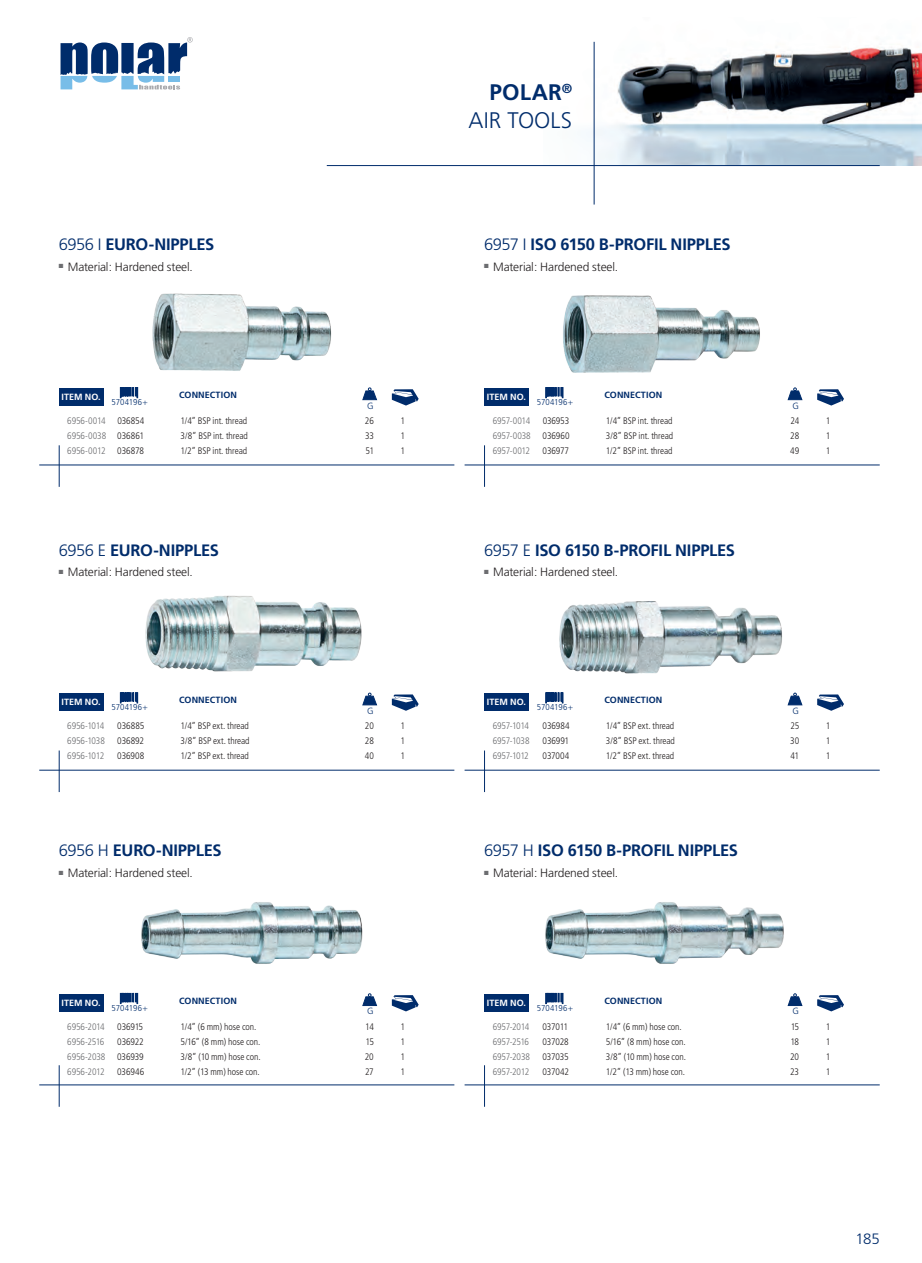
<style>
.page{position:relative;width:922px;height:1263px;background:#fff}
.page>*{position:absolute;margin:0;border:0;box-sizing:border-box;transform-origin:0 0}
.t1{font:300 22.5px/27.2px "Frutiger";letter-spacing:.005em;color:#002c6b;text-align:right}
.t2{font:700 16.5px "Frutiger";letter-spacing:-.015em;color:#002c6b}
.t3{font:300 15px "Frutiger";color:#002c6b}
.t4{font:300 12px "Frutiger";letter-spacing:-.01em;color:#231f20}
.t5{font:300 condensed 9.45px/15px "Frutiger";letter-spacing:-.01em;color:#231f20;text-align:justify}
.t6{font:300 condensed 9.45px/15px "Frutiger";letter-spacing:-.02em;color:#6c6d70;text-align:justify}
.t7{font:700 9px "Frutiger";letter-spacing:.01em;color:#002c6b}
.t8{font:700 9px "Frutiger";letter-spacing:.01em;color:#fff}
.t9{font:300 9px "Frutiger";color:#002c6b}
.t10{font:300 condensed 8.55px "Frutiger";letter-spacing:.005em;color:#002c6b;scale:1.05 1}
.s1{font-weight:700}
.s2{font-weight:300}
</style>
<div class="page">
<img style="left:586px;top:41px;width:336px;height:125px">
<img style="left:152px;top:293px;width:180px;height:78px">
<img style="left:138px;top:595px;width:224px;height:100px">
<img style="left:141px;top:902px;width:222px;height:62px">
<img style="left:563px;top:295px;width:197px;height:78px">
<img style="left:545px;top:601px;width:237px;height:103px">
<img style="left:545px;top:902px;width:239px;height:62px">
<svg style="left:61px;top:37px;width:132px;height:52px"></svg>
<hr style="left:594px;top:42px;width:1px;height:162px;background:#002c6b">
<hr style="left:327px;top:165px;width:552px;height:1px;background:#002c6b">
<hr style="left:59px;top:445px;width:1px;height:42px;background:#002c6b">
<hr style="left:59px;top:750px;width:1px;height:42px;background:#002c6b">
<hr style="left:59px;top:1065px;width:1px;height:41px;background:#002c6b">
<hr style="left:39px;top:464px;width:415px;height:1px;background:#002c6b">
<hr style="left:39px;top:769px;width:415px;height:1px;background:#002c6b">
<hr style="left:39px;top:1084px;width:415px;height:1px;background:#002c6b">
<svg style="left:362px;top:387px;width:15px;height:13px"></svg>
<svg style="left:362px;top:692px;width:15px;height:13px"></svg>
<svg style="left:362px;top:993px;width:15px;height:13px"></svg>
<svg style="left:392px;top:389px;width:27px;height:16px"></svg>
<svg style="left:392px;top:694px;width:27px;height:16px"></svg>
<svg style="left:392px;top:995px;width:27px;height:16px"></svg>
<svg style="left:120px;top:387px;width:18px;height:10px"></svg>
<svg style="left:120px;top:692px;width:18px;height:11px"></svg>
<svg style="left:120px;top:993px;width:18px;height:10px"></svg>
<hr style="left:484px;top:445px;width:1px;height:42px;background:#002c6b">
<hr style="left:484px;top:750px;width:1px;height:42px;background:#002c6b">
<hr style="left:484px;top:1065px;width:1px;height:41px;background:#002c6b">
<hr style="left:464px;top:464px;width:415px;height:1px;background:#002c6b">
<hr style="left:464px;top:769px;width:415px;height:1px;background:#002c6b">
<hr style="left:464px;top:1084px;width:415px;height:1px;background:#002c6b">
<svg style="left:787px;top:387px;width:15px;height:13px"></svg>
<svg style="left:787px;top:692px;width:15px;height:13px"></svg>
<svg style="left:787px;top:993px;width:15px;height:13px"></svg>
<svg style="left:817px;top:389px;width:27px;height:16px"></svg>
<svg style="left:817px;top:694px;width:27px;height:16px"></svg>
<svg style="left:817px;top:995px;width:27px;height:16px"></svg>
<svg style="left:545px;top:387px;width:19px;height:10px"></svg>
<svg style="left:545px;top:692px;width:19px;height:11px"></svg>
<svg style="left:545px;top:993px;width:19px;height:10px"></svg>
<div style="left:59px;top:388px;width:44px;height:17px;background:#002c6b"></div>
<div style="left:59px;top:693px;width:44px;height:17px;background:#002c6b"></div>
<div style="left:59px;top:993px;width:44px;height:18px;background:#002c6b"></div>
<div style="left:484px;top:388px;width:45px;height:17px;background:#002c6b"></div>
<div style="left:484px;top:693px;width:45px;height:17px;background:#002c6b"></div>
<div style="left:484px;top:993px;width:45px;height:18px;background:#002c6b"></div>
<h1 class="t1" style="left:468px;top:79px;width:105px"><span class="s1">POLAR</span><sup>®<br></sup>AIR TOOLS</h1>
<h2 class="t2" style="left:59px;top:234px;width:157px"><span class="s2">6956 I</span> EURO-NIPPLES</h2>
<h2 class="t2" style="left:484px;top:234px;width:248px"><span class="s2">6957 I</span> ISO 6150 B-PROFIL NIPPLES</h2>
<p class="t4" style="left:59px;top:260px;width:136px"><sup>■</sup> Material: Hardened steel.</p>
<p class="t4" style="left:484px;top:260px;width:136px"><sup>■</sup> Material: Hardened steel.</p>
<p class="t8" style="left:61px;top:391px;width:41px">ITEM NO.</p>
<p class="t10" style="left:112px;top:397px;width:36px">5704196+</p>
<p class="t7" style="left:179px;top:389px;width:59px">CONNECTION</p>
<p class="t9" style="left:367px;top:400px;width:8px">G</p>
<p class="t8" style="left:487px;top:391px;width:41px">ITEM NO.</p>
<p class="t10" style="left:537px;top:397px;width:36px">5704196+</p>
<p class="t7" style="left:604px;top:389px;width:59px">CONNECTION</p>
<p class="t9" style="left:792px;top:400px;width:8px">G</p>
<p class="t6" style="left:67px;top:413px;width:40px">6956-0014<br>6956-0038<br>6956-0012</p>
<p class="t5" style="left:180px;top:413px;width:69px">1/4” BSP int. thread 3/8” BSP int. thread 1/2” BSP int. thread</p>
<p class="t5" style="left:117px;top:413px;width:28px">036854</p>
<p class="t5" style="left:365px;top:413px;width:10px">26</p>
<p class="t5" style="left:117px;top:428px;width:28px">036861</p>
<p class="t5" style="left:365px;top:428px;width:10px">33</p>
<p class="t5" style="left:117px;top:443px;width:28px">036878</p>
<p class="t5" style="left:365px;top:443px;width:10px">51</p>
<p class="t5" style="left:400px;top:413px;width:6px">1<br>1<br>1</p>
<p class="t6" style="left:493px;top:413px;width:40px">6957-0014<br>6957-0038<br>6957-0012</p>
<p class="t5" style="left:605px;top:413px;width:69px">1/4” BSP int. thread 3/8” BSP int. thread 1/2” BSP int. thread</p>
<p class="t5" style="left:543px;top:413px;width:28px">036953</p>
<p class="t5" style="left:790px;top:413px;width:10px">24</p>
<p class="t5" style="left:542px;top:428px;width:28px">036960</p>
<p class="t5" style="left:790px;top:428px;width:10px">28</p>
<p class="t5" style="left:542px;top:443px;width:28px">036977</p>
<p class="t5" style="left:790px;top:443px;width:10px">49</p>
<p class="t5" style="left:825px;top:413px;width:6px">1<br>1<br>1</p>
<h2 class="t2" style="left:59px;top:540px;width:162px"><span class="s2">6956 E</span> EURO-NIPPLES</h2>
<h2 class="t2" style="left:484px;top:540px;width:252px"><span class="s2">6957 E</span> ISO 6150 B-PROFIL NIPPLES</h2>
<p class="t4" style="left:59px;top:565px;width:136px"><sup>■</sup> Material: Hardened steel.</p>
<p class="t4" style="left:484px;top:565px;width:136px"><sup>■</sup> Material: Hardened steel.</p>
<p class="t8" style="left:61px;top:696px;width:41px">ITEM NO.</p>
<p class="t10" style="left:112px;top:702px;width:36px">5704196+</p>
<p class="t7" style="left:179px;top:694px;width:59px">CONNECTION</p>
<p class="t9" style="left:367px;top:705px;width:8px">G</p>
<p class="t8" style="left:487px;top:696px;width:41px">ITEM NO.</p>
<p class="t10" style="left:537px;top:702px;width:36px">5704196+</p>
<p class="t7" style="left:604px;top:694px;width:59px">CONNECTION</p>
<p class="t9" style="left:792px;top:705px;width:8px">G</p>
<p class="t6" style="left:67px;top:718px;width:39px">6956-1014<br>6956-1038<br>6956-1012</p>
<p class="t5" style="left:180px;top:718px;width:71px">1/4” BSP ext. thread 3/8” BSP ext. thread 1/2” BSP ext. thread</p>
<p class="t5" style="left:117px;top:718px;width:28px">036885</p>
<p class="t5" style="left:365px;top:718px;width:10px">20</p>
<p class="t5" style="left:117px;top:733px;width:28px">036892</p>
<p class="t5" style="left:365px;top:733px;width:10px">28</p>
<p class="t5" style="left:117px;top:748px;width:28px">036908</p>
<p class="t5" style="left:365px;top:748px;width:11px">40</p>
<p class="t5" style="left:400px;top:718px;width:6px">1<br>1<br>1</p>
<p class="t6" style="left:493px;top:718px;width:38px">6957-1014<br>6957-1038<br>6957-1012</p>
<p class="t5" style="left:605px;top:718px;width:71px">1/4” BSP ext. thread 3/8” BSP ext. thread 1/2” BSP ext. thread</p>
<p class="t5" style="left:542px;top:718px;width:28px">036984</p>
<p class="t5" style="left:790px;top:718px;width:10px">25</p>
<p class="t5" style="left:542px;top:733px;width:28px">036991</p>
<p class="t5" style="left:790px;top:733px;width:10px">30</p>
<p class="t5" style="left:542px;top:748px;width:28px">037004</p>
<p class="t5" style="left:790px;top:748px;width:10px">41</p>
<p class="t5" style="left:825px;top:718px;width:6px">1<br>1<br>1</p>
<h2 class="t2" style="left:59px;top:840px;width:164px"><span class="s2">6956 H</span> EURO-NIPPLES</h2>
<h2 class="t2" style="left:484px;top:840px;width:255px"><span class="s2">6957 H</span> ISO 6150 B-PROFIL NIPPLES</h2>
<p class="t4" style="left:59px;top:866px;width:136px"><sup>■</sup> Material: Hardened steel.</p>
<p class="t4" style="left:484px;top:866px;width:136px"><sup>■</sup> Material: Hardened steel.</p>
<p class="t8" style="left:61px;top:997px;width:41px">ITEM NO.</p>
<p class="t10" style="left:112px;top:1002px;width:36px">5704196+</p>
<p class="t7" style="left:179px;top:995px;width:59px">CONNECTION</p>
<p class="t9" style="left:367px;top:1006px;width:8px">G</p>
<p class="t8" style="left:487px;top:997px;width:41px">ITEM NO.</p>
<p class="t10" style="left:537px;top:1002px;width:36px">5704196+</p>
<p class="t7" style="left:604px;top:995px;width:59px">CONNECTION</p>
<p class="t9" style="left:792px;top:1006px;width:8px">G</p>
<p class="t6" style="left:67px;top:1019px;width:40px">6956-2014<br>6956-2516<br>6956-2038<br>6956-2012</p>
<p class="t5" style="left:180px;top:1019px;width:82px;text-align:left">1/4” (6 mm) hose con.<br>5/16” (8 mm) hose con.<br>3/8” (10 mm) hose con.<br>1/2” (13 mm) hose con.</p>
<p class="t5" style="left:117px;top:1019px;width:27px">036915</p>
<p class="t5" style="left:365px;top:1019px;width:10px">14</p>
<p class="t5" style="left:117px;top:1034px;width:28px">036922</p>
<p class="t5" style="left:365px;top:1034px;width:10px">15</p>
<p class="t5" style="left:117px;top:1049px;width:28px">036939</p>
<p class="t5" style="left:365px;top:1049px;width:10px">20</p>
<p class="t5" style="left:117px;top:1064px;width:28px">036946</p>
<p class="t5" style="left:365px;top:1064px;width:10px">27</p>
<p class="t5" style="left:400px;top:1019px;width:6px">1<br>1<br>1<br>1</p>
<p class="t6" style="left:493px;top:1019px;width:39px">6957-2014<br>6957-2516<br>6957-2038<br>6957-2012</p>
<p class="t5" style="left:605px;top:1019px;width:82px;text-align:left">1/4” (6 mm) hose con.<br>5/16” (8 mm) hose con.<br>3/8” (10 mm) hose con.<br>1/2” (13 mm) hose con.</p>
<p class="t5" style="left:542px;top:1019px;width:27px">037011</p>
<p class="t5" style="left:790px;top:1019px;width:10px">15</p>
<p class="t5" style="left:542px;top:1034px;width:28px">037028</p>
<p class="t5" style="left:790px;top:1034px;width:10px">18</p>
<p class="t5" style="left:542px;top:1049px;width:28px">037035</p>
<p class="t5" style="left:790px;top:1049px;width:10px">20</p>
<p class="t5" style="left:542px;top:1064px;width:28px">037042</p>
<p class="t5" style="left:790px;top:1064px;width:11px">23</p>
<p class="t5" style="left:825px;top:1019px;width:6px">1<br>1<br>1<br>1</p>
<h3 class="t3" style="left:855px;top:1230px;width:26px">185</h3>
</div>
